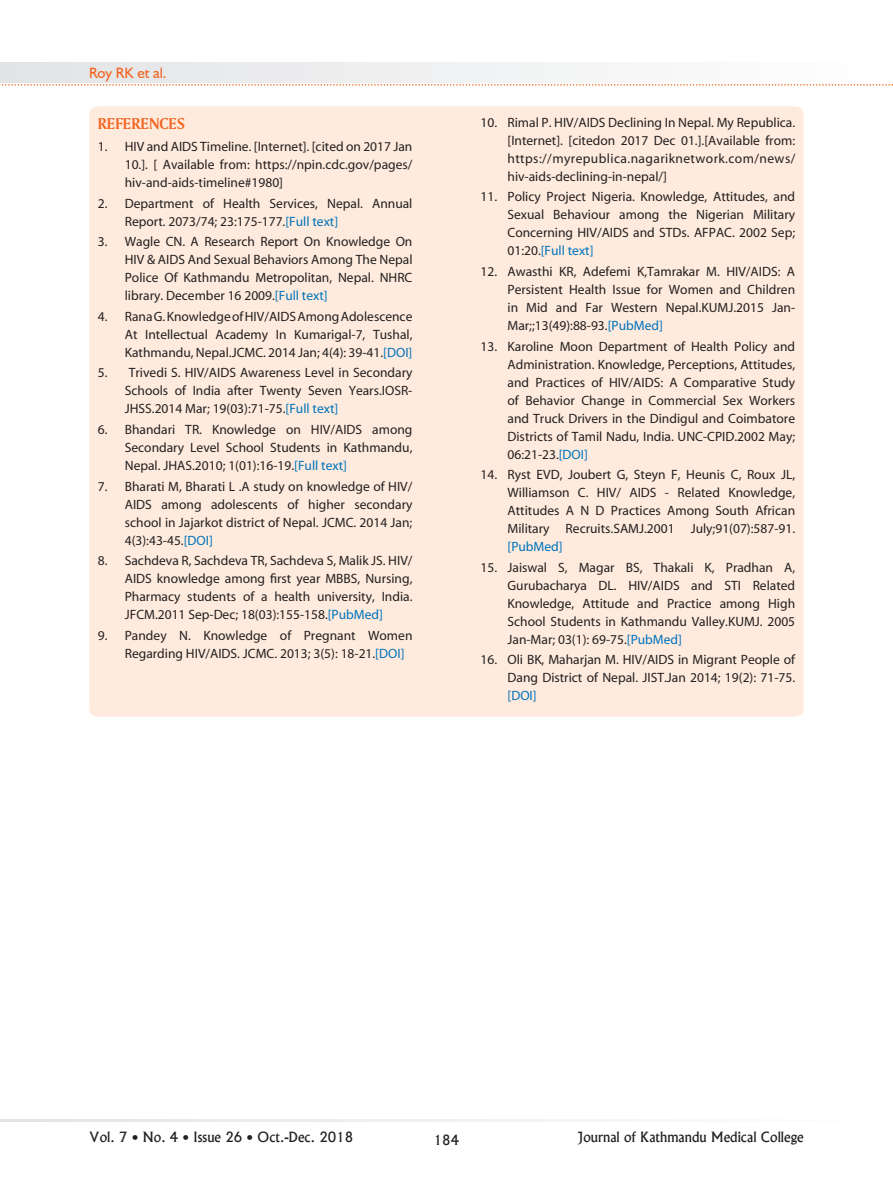
<style>
.page{position:relative;width:893px;height:1191px;background:#fff}
.page>*{position:absolute;margin:0;border:0;box-sizing:border-box;transform-origin:0 0}
.t1{font:16.5px "Amerigo BT Bold A";color:#f36421}
.t2{font:15px "Humanist 521 BT";color:#f36421}
.t3{font:13.5px/18px "Myriad";color:#231f20;text-align:justify}
.t4{font:13.5px "Alaska";color:#231f20}
.t5{font:13.5px "Myriad";color:#0072bc}
.s1{color:#0072bc}
</style>
<div class="page">
<div style="left:0;top:63px;width:893px;height:20px;background:linear-gradient(to right,#e2e3e5,#fff)"></div>
<svg style="left:0;top:1119px;width:581px;height:2px"></svg>
<svg style="left:0;top:84px;width:893px;height:2px"></svg>
<div style="left:89px;top:106px;width:715px;height:610px;background:#feebdd;border-radius:9px"></div>
<p class="t2" style="left:89px;top:63px;width:79px">Roy RK et al.</p>
<p class="t1" style="left:98px;top:114px;width:89px">REFERENCES</p>
<p class="t3" style="left:125px;top:138px;width:289px;text-indent:-27px">1. HIV and AIDS Timeline. [Internet]. [cited on 2017 Jan 10.]. [ Available from: https://npin.cdc.gov/pages/ hiv-and-aids-timeline#1980]</p>
<p class="t3" style="left:125px;top:195px;width:289px;text-indent:-27px">2. Department of Health Services, Nepal. Annual<br>Report. 2073/74; 23:175-177.<span class="s1">[Full text]</span></p>
<p class="t3" style="left:125px;top:233px;width:289px;text-indent:-27px">3. Wagle CN. A Research Report On Knowledge On HIV &amp; AIDS And Sexual Behaviors Among The Nepal Police Of Kathmandu Metropolitan, Nepal. NHRC library. December 16 2009.<span class="s1">[Full text]</span></p>
<p class="t3" style="left:125px;top:308px;width:289px;text-indent:-27px">4. Rana G. Knowledge of HIV/AIDS Among Adolescence At Intellectual Academy In Kumarigal-7, Tushal, Kathmandu, Nepal.JCMC. 2014 Jan; 4(4): 39-41.<span class="s1">[DOI]</span></p>
<p class="t3" style="left:125px;top:364px;width:289px;text-indent:-27px">5. Trivedi S. HIV/AIDS Awareness Level in Secondary Schools of India after Twenty Seven Years.IOSR-JHSS.2014 Mar; 19(03):71-75.<span class="s1">[Full text]</span></p>
<p class="t3" style="left:125px;top:421px;width:289px;text-indent:-27px">6. Bhandari TR. Knowledge on HIV/AIDS among Secondary Level School Students in Kathmandu, Nepal. JHAS.2010; 1(01):16-19.<span class="s1">[Full text]</span></p>
<p class="t3" style="left:125px;top:477px;width:289px;text-indent:-27px">7. Bharati M, Bharati L .A study on knowledge of HIV/ AIDS among adolescents of higher secondary school in Jajarkot district of Nepal. JCMC. 2014 Jan; 4(3):43-45.<span class="s1">[DOI]</span></p>
<p class="t3" style="left:125px;top:552px;width:289px;text-indent:-27px">8. Sachdeva R, Sachdeva TR, Sachdeva S, Malik JS. HIV/ AIDS knowledge among first year MBBS, Nursing, Pharmacy students of a health university, India.<br>JFCM.2011 Sep-Dec; 18(03):155-158.<span class="s1">[PubMed]</span></p>
<p class="t3" style="left:125px;top:627px;width:289px;text-indent:-27px">9. Pandey N. Knowledge of Pregnant Women<br>Regarding HIV/AIDS. JCMC. 2013; 3(5): 18-21.<span class="s1">[DOI]</span></p>
<p class="t3" style="left:507px;top:114px;width:289px;text-indent:-27px">10. Rimal P. HIV/AIDS Declining In Nepal. My Republica. [Internet]. [citedon 2017 Dec 01.].[Available from: https://myrepublica.nagariknetwork.com/news/ hiv-aids-declining-in-nepal/]</p>
<p class="t3" style="left:507px;top:188px;width:289px;text-indent:-27px">11. Policy Project Nigeria. Knowledge, Attitudes, and Sexual Behaviour among the Nigerian Military Concerning HIV/AIDS and STDs. AFPAC. 2002 Sep; 01:20.<span class="s1">[Full text]</span></p>
<p class="t3" style="left:507px;top:263px;width:289px;text-indent:-27px">12. Awasthi KR, Adefemi K,Tamrakar M. HIV/AIDS: A Persistent Health Issue for Women and Children in Mid and Far Western Nepal.KUMJ.2015 Jan-Mar;;13(49):88-93.<span class="s1">[PubMed]</span></p>
<p class="t3" style="left:507px;top:337px;width:289px;text-indent:-27px">13. Karoline Moon Department of Health Policy and Administration. Knowledge, Perceptions, Attitudes, and Practices of HIV/AIDS: A Comparative Study of Behavior Change in Commercial Sex Workers and Truck Drivers in the Dindigul and Coimbatore Districts of Tamil Nadu, India. UNC-CPID.2002 May; 06:21-23.<span class="s1">[DOI]</span></p>
<p class="t3" style="left:507px;top:466px;width:289px;text-indent:-27px">14. Ryst EVD, Joubert G, Steyn F, Heunis C, Roux JL, Williamson C. HIV/ AIDS - Related Knowledge, Attitudes A N D Practices Among South African Military Recruits.SAMJ.2001 July;91(07):587-91.</p>
<p class="t5" style="left:507px;top:540px;width:57px">[PubMed]</p>
<p class="t3" style="left:507px;top:559px;width:289px;text-indent:-27px">15. Jaiswal S, Magar BS, Thakali K, Pradhan A, Gurubacharya DL. HIV/AIDS and STI Related Knowledge, Attitude and Practice among High School Students in Kathmandu Valley.KUMJ. 2005<br>Jan-Mar; 03(1): 69-75.<span class="s1">[PubMed]</span></p>
<p class="t3" style="left:480px;top:651px;width:316px;text-align:right">16. Oli BK, Maharjan M. HIV/AIDS in Migrant People of<br>Dang District of Nepal. JIST.Jan 2014; 19(2): 71-75.</p>
<p class="t5" style="left:507px;top:689px;width:31px">[DOI]</p>
<p class="t4" style="left:89px;top:1129px;width:266px">Vol. 7 • No. 4 • Issue 26 • Oct.-Dec. 2018</p>
<p class="t4" style="left:434px;top:1131px;width:27px">184</p>
<p class="t4" style="left:578px;top:1129px;width:227px">Journal of Kathmandu Medical College</p>
</div>
